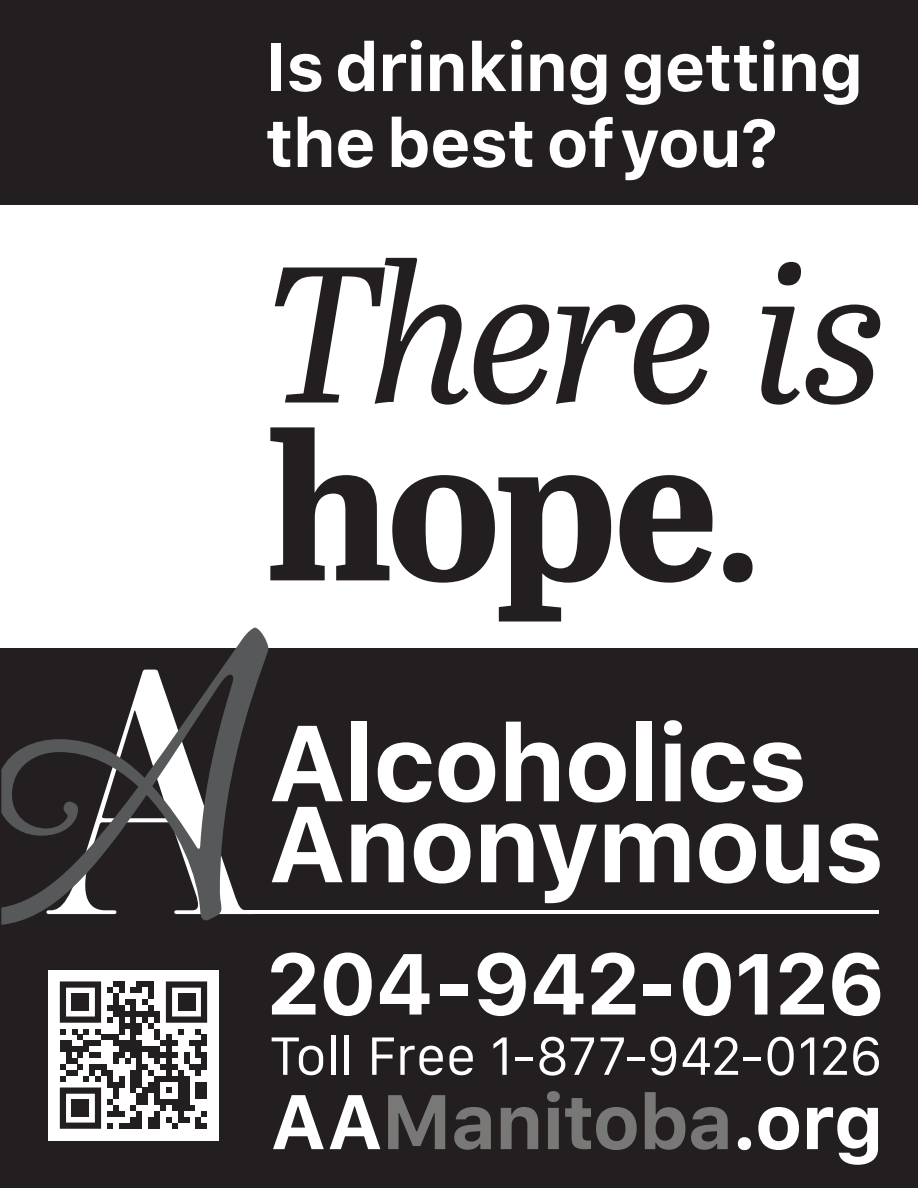
<style>
.page{position:relative;width:918px;height:1188px;background:#fff}
.page>*{position:absolute;margin:0;border:0;box-sizing:border-box;transform-origin:0 0}
.t1{font:700 205.65px "Abril Titling";color:#231f20}
.t2{font:italic 192.9px "Abril Titling";letter-spacing:-.025em;color:#231f20}
.t3{font:700 106.95px/81px "Galvji";letter-spacing:-.02em;color:#fff}
.t4{font:700 85.8px "Galvji";letter-spacing:-.03em;color:#fff}
.t5{font:700 76.65px "Galvji";letter-spacing:-.01em;color:#787877}
.t6{font:700 67.65px/75.9px "Galvji";letter-spacing:-.01em;color:#fff}
.t7{font:51.45px "Galvji";letter-spacing:-.02em;color:#fff}
.s1{font-weight:400}
.s2{color:#fff}
</style>
<div class="page">
<div style="left:0;top:648px;width:918px;height:540px;background:#231f20"></div>
<div style="left:0;top:0;width:918px;height:205px;background:#231f20"></div>
<svg style="left:1px;top:628px;width:267px;height:297px"></svg>
<hr style="left:243px;top:910px;width:636px;height:4px;background:#fff">
<div style="left:48px;top:970px;width:171px;height:171px;background:#fff"></div>
<svg style="left:60px;top:981px;width:147px;height:148px"></svg>
<div style="left:72px;top:993px;width:17px;height:18px;background:#231f20"></div>
<div style="left:178px;top:993px;width:17px;height:18px;background:#231f20"></div>
<div style="left:72px;top:1099px;width:17px;height:18px;background:#231f20"></div>
<p class="t6" style="left:265px;top:30px;width:599px">Is drinking getting the best ofyou?</p>
<h2 class="t2" style="left:265px;top:194px;width:621px">There is</h2>
<h1 class="t1" style="left:265px;top:357px;width:501px">hope<span class="s1">.</span></h1>
<h3 class="t3" style="left:268px;top:725px;width:618px">Alcoholics<br>Anonymous</h3>
<p class="t4" style="left:266px;top:933px;width:621px">204-942-0126</p>
<p class="t7" style="left:270px;top:1027px;width:614px">Toll Free 1-877-942-0126</p>
<p class="t5" style="left:270px;top:1076px;width:615px"><span class="s2">AA</span>Manitoba<span class="s2">.org</span></p>
</div>
